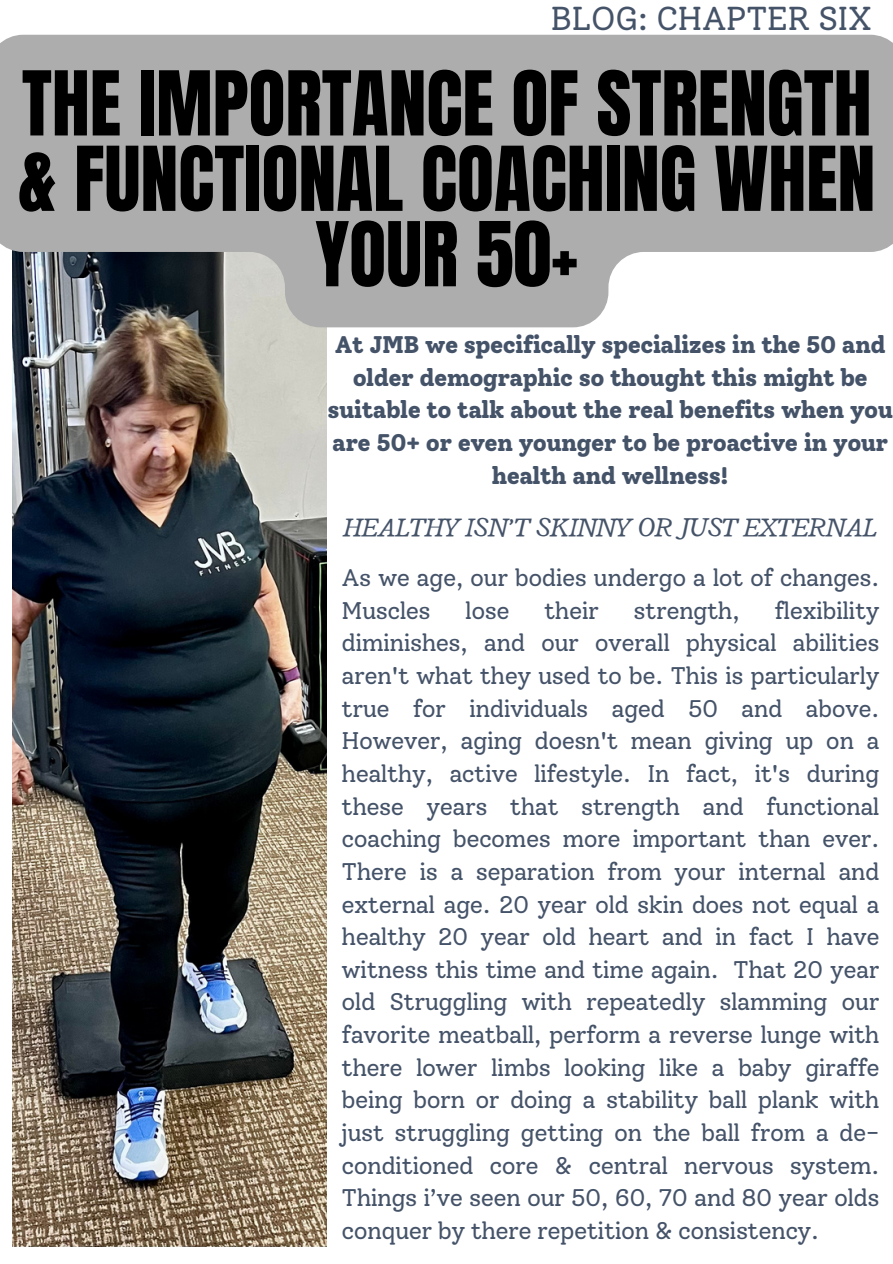
<style>
.page{position:relative;width:893px;height:1264px;background:#fff}
.page>*{position:absolute;margin:0;border:0;box-sizing:border-box;transform-origin:0 0}
.t1{font:75.9px/75.3px "Anton";color:#000;text-align:center}
.t2{font:33px "Solway";letter-spacing:-.025em;color:#455369}
.t3{font:italic 28.5px "Radley";color:#455369}
.t4{font:24px/32.7px "Solway";letter-spacing:-.025em;color:#455369}
.t5{font:800 24px/32.7px "Solway";letter-spacing:-.025em;color:#455369;text-align:center}
</style>
<div class="page">
<img style="left:13px;top:327px;width:314px;height:919px">
<svg style="left:0;top:35px;width:892px;height:292px;background:#aeaeae"></svg>
<p class="t2" style="left:550px;top:-1px;width:323px">BLOG: CHAPTER SIX</p>
<p class="t1" style="left:18px;top:67px;width:858px">THE IMPORTANCE OF STRENGTH &amp; FUNCTIONAL COACHING WHEN<br>YOUR 50+</p>
<p class="t5" style="left:327px;top:328px;width:567px">At JMB we specifically specializes in the 50 and older demographic so thought this might be suitable to talk about the real benefits when you are 50+ or even younger to be proactive in your health and wellness!</p>
<p class="t3" style="left:343px;top:508px;width:535px">HEALTHY ISN’T SKINNY OR JUST EXTERNAL</p>
<p class="t4" style="left:341px;top:561px;width:539px">As we age, our bodies undergo a lot of changes.<br>Muscles</p>
<p class="t4" style="left:341px;top:594px;width:539px;text-align:justify;text-indent:433px">flexibility diminishes, and our overall physical abilities aren't what they used to be. This is particularly true for individuals aged 50 and above.<br>However, aging doesn't mean giving up on a healthy, active lifestyle. In fact, it's during these years that strength and functional coaching becomes more important than ever.<br>There is a separation from your internal and external age. 20 year old skin does not equal a healthy 20 year old heart and in fact I have witness this time and time again. That 20 year old Struggling with repeatedly slamming our favorite meatball, perform a reverse lunge with there lower limbs looking like a baby giraffe being born or doing a stability ball plank with just struggling getting on the ball from a de&shy;conditioned core &amp; central nervous system.<br>Things i’ve seen our 50, 60, 70 and 80 year olds conquer by there repetition &amp; consistency.</p>
<p class="t4" style="left:465px;top:594px;width:46px">lose</p>
<p class="t4" style="left:544px;top:594px;width:56px">their</p>
<p class="t4" style="left:633px;top:594px;width:108px">strength,</p>
</div>
